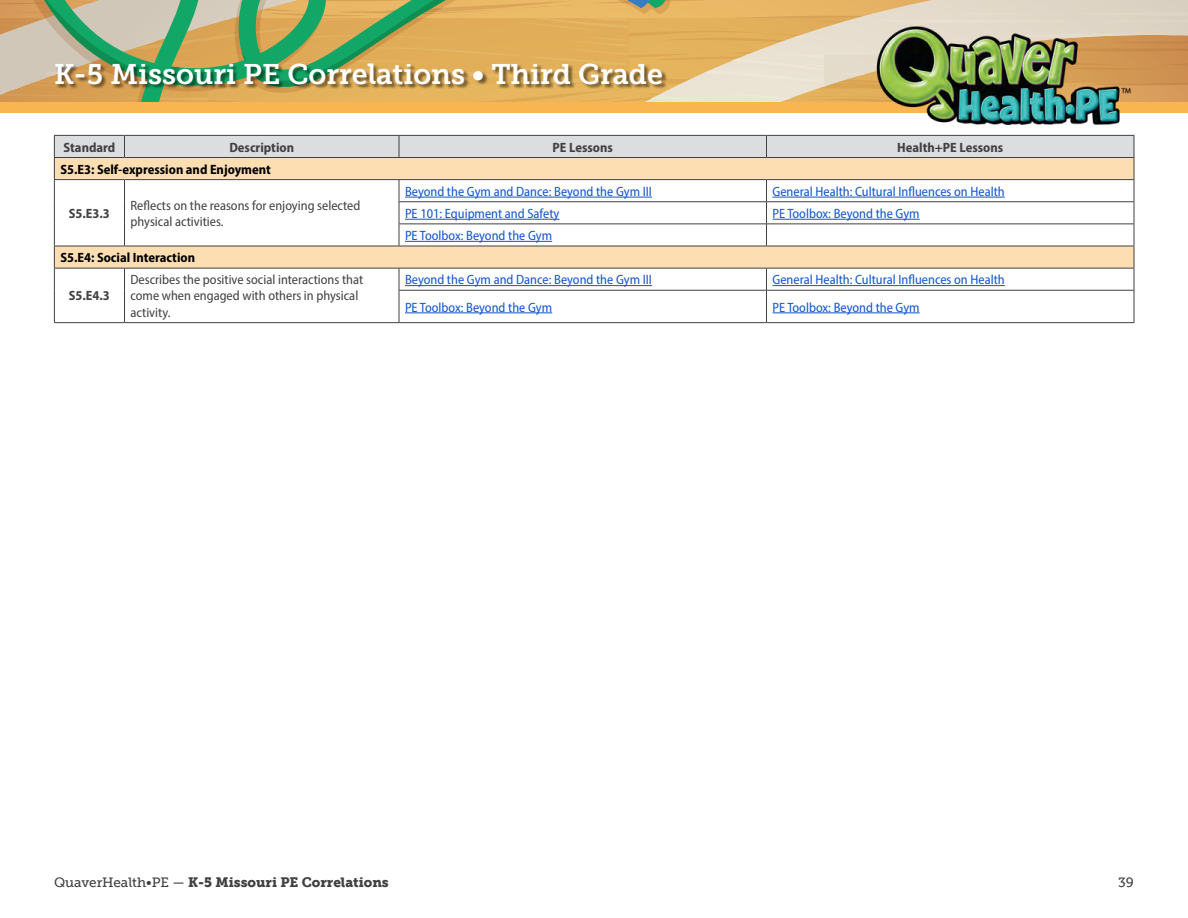
<style>
.page{position:relative;width:1188px;height:918px;background:#fff}
.page>*{position:absolute;margin:0;border:0;box-sizing:border-box;transform-origin:0 0}
.t1{font:28.5px "Museo Slab 700";color:#fff}
.hyperlink{font:semi-condensed 13.5px "Myriad Pro";color:#15c}
.Expectation{font:semi-condensed 13.5px/16.2px "Myriad Pro";color:#414042}
.t2{font:700 semi-condensed 13.5px "Myriad Pro";color:#414042}
.t3{font:700 semi-condensed 13.5px "Myriad Pro";color:#000}
.t4{font:13.5px "Museo Slab 900";color:#414042}
.t5{font:13.5px "Museo Slab 500";color:#414042}
.s1{font-family:"Museo Slab 500"}
</style>
<div class="page">
<svg style="left:0;top:0;width:1188px;height:103px"></svg>
<div style="left:55px;top:64px;width:612px;height:25px;background:#000;opacity:.5"></div>
<div style="left:0;top:103px;width:1188px;height:10px;background:#f9b54f"></div>
<img style="left:874px;top:20px;width:260px;height:105px">
<hr style="left:54px;top:290px;width:1px;height:32px;background:#414042">
<hr style="left:124px;top:290px;width:1px;height:32px;background:#414042">
<hr style="left:54px;top:322px;width:70px;height:1px;background:#414042">
<hr style="left:124px;top:322px;width:275px;height:1px;background:#414042">
<hr style="left:399px;top:290px;width:367px;height:1px;background:#414042">
<hr style="left:399px;top:291px;width:1px;height:31px;background:#414042">
<hr style="left:766px;top:290px;width:368px;height:1px;background:#414042">
<hr style="left:766px;top:291px;width:1px;height:31px;background:#414042">
<hr style="left:1134px;top:291px;width:1px;height:31px;background:#414042">
<hr style="left:399px;top:322px;width:367px;height:1px;background:#414042">
<hr style="left:766px;top:322px;width:368px;height:1px;background:#414042">
<svg style="left:54px;top:135px;width:1081px;height:155px"></svg>
<hr style="left:54px;top:268px;width:70px;height:1px;background:#414042">
<hr style="left:124px;top:268px;width:275px;height:1px;background:#414042">
<hr style="left:399px;top:268px;width:367px;height:1px;background:#414042">
<hr style="left:766px;top:268px;width:368px;height:1px;background:#414042">
<hr style="left:405px;top:197px;width:247px;height:1px;background:#15c">
<hr style="left:772px;top:197px;width:233px;height:1px;background:#15c">
<hr style="left:405px;top:219px;width:155px;height:1px;background:#15c">
<hr style="left:772px;top:219px;width:148px;height:1px;background:#15c">
<hr style="left:405px;top:241px;width:147px;height:1px;background:#15c">
<hr style="left:405px;top:285px;width:247px;height:1px;background:#15c">
<hr style="left:772px;top:285px;width:233px;height:1px;background:#15c">
<hr style="left:405px;top:313px;width:147px;height:1px;background:#15c">
<hr style="left:772px;top:313px;width:148px;height:1px;background:#15c">
<h1 class="t1" style="left:54px;top:58px;width:611px">K-5 Missouri PE Correlations • Third Grade</h1>
<p class="t2" style="left:64px;top:138px;width:53px">Standard</p>
<p class="t2" style="left:229px;top:138px;width:66px">Description</p>
<p class="t2" style="left:553px;top:138px;width:62px">PE Lessons</p>
<p class="t2" style="left:897px;top:138px;width:107px">Health+PE Lessons</p>
<h2 class="t3" style="left:60px;top:160px;width:212px">S5.E3: Self-expression and Enjoyment</h2>
<p class="t2" style="left:69px;top:205px;width:43px">S5.E3.3</p>
<p class="Expectation" style="left:130px;top:197px;width:231px">Reflects on the reasons for enjoying selected physical activities.</p>
<p class="hyperlink" style="left:405px;top:183px;width:249px">Beyond the Gym and Dance: Beyond the Gym III</p>
<p class="hyperlink" style="left:772px;top:183px;width:234px">General Health: Cultural Influences on Health</p>
<p class="hyperlink" style="left:405px;top:205px;width:156px">PE 101: Equipment and Safety</p>
<p class="hyperlink" style="left:772px;top:205px;width:149px">PE Toolbox: Beyond the Gym</p>
<p class="hyperlink" style="left:405px;top:227px;width:149px">PE Toolbox: Beyond the Gym</p>
<h2 class="t3" style="left:60px;top:249px;width:136px">S5.E4: Social Interaction</h2>
<p class="t2" style="left:69px;top:287px;width:43px">S5.E4.3</p>
<p class="Expectation" style="left:130px;top:271px;width:234px">Describes the positive social interactions that come when engaged with others in physical activity.</p>
<p class="hyperlink" style="left:405px;top:271px;width:249px">Beyond the Gym and Dance: Beyond the Gym III</p>
<p class="hyperlink" style="left:772px;top:271px;width:234px">General Health: Cultural Influences on Health</p>
<p class="hyperlink" style="left:405px;top:299px;width:149px">PE Toolbox: Beyond the Gym</p>
<p class="hyperlink" style="left:772px;top:299px;width:149px">PE Toolbox: Beyond the Gym</p>
<p class="t4" style="left:54px;top:874px;width:336px"><span class="s1">QuaverHealth•PE —</span> K-5 Missouri PE Correlations</p>
<p class="t5" style="left:1118px;top:874px;width:17px">39</p>
</div>
